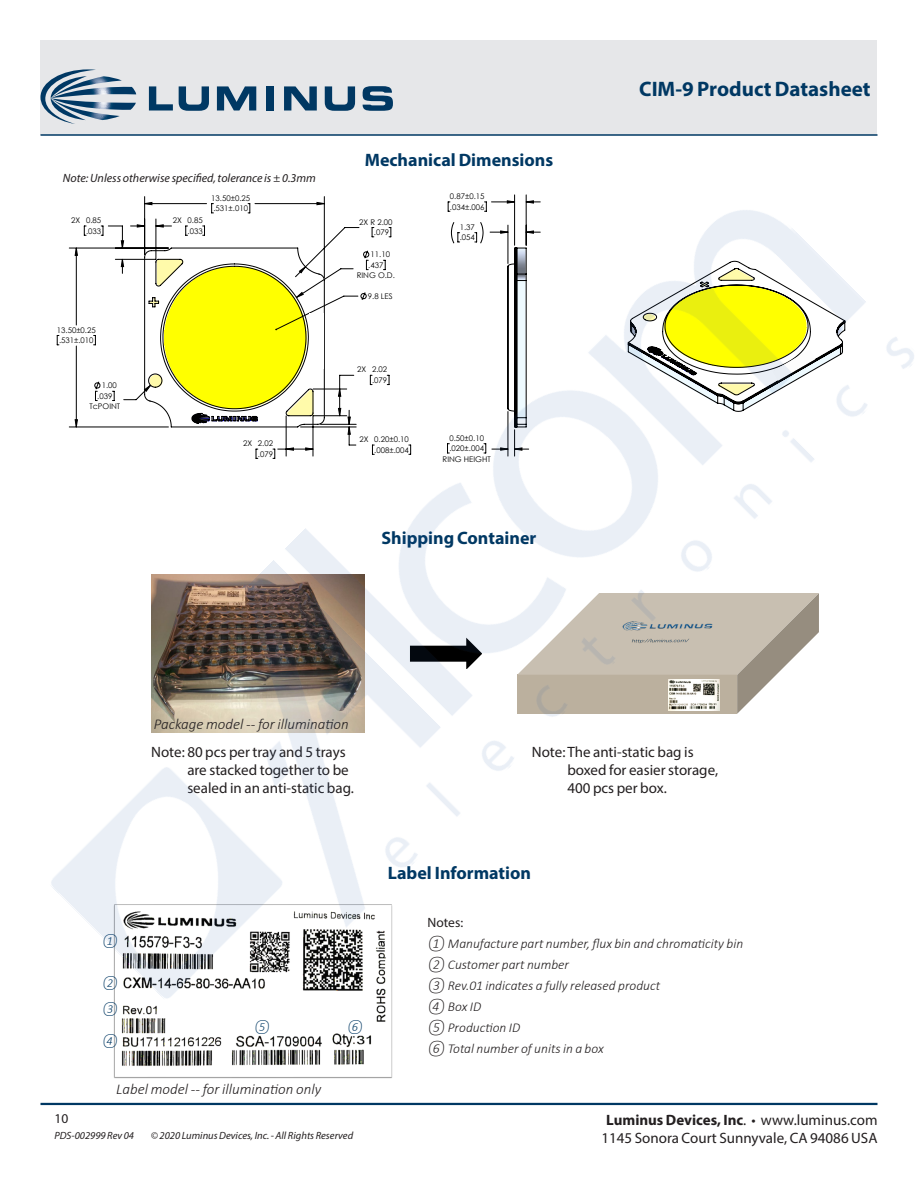
<style>
.page{position:relative;width:918px;height:1188px;background:#fff}
.page>*{position:absolute;margin:0;border:0;box-sizing:border-box;transform-origin:0 0}
.DS_Title1{font:700 21px "Myriad Pro";color:#003863}
.节{font:700 18px "Myriad Pro";color:#003863}
.t1{font:15px/18px "Myriad Pro";color:#231f20}
.t2{font:italic 300 15px "Calibri";color:#231f20}
.t3{font:700 15px "Myriad Pro";color:#231f20}
.t4{font:italic 300 13.5px "Calibri";color:#231f20}
.zzFooterRight2{font:13.5px "Myriad Pro";color:#231f20}
.t5{font:italic 12px "Myriad Pro";color:#231f20}
.t6{font:italic 300 12px "Calibri";color:#003863}
.zzFooterRight1{font:italic 10.5px "Myriad Pro";color:#231f20}
.t7{font:7.8px/10.5px "Century Gothic";color:#000}
.s1{font-weight:400}
</style>
<div class="page">
<div style="left:40px;top:40px;width:838px;height:95px;background:#e6e7e9"></div>
<hr style="left:40px;top:1103px;width:838px;height:2px;background:#003863">
<hr style="left:40px;top:134px;width:838px;height:2px;background:#003863">
<svg style="left:40px;top:69px;width:96px;height:55px"></svg>
<svg style="left:149px;top:86px;width:24px;height:25px"></svg>
<svg style="left:179px;top:86px;width:30px;height:25px"></svg>
<svg style="left:217px;top:86px;width:39px;height:25px"></svg>
<div style="left:266px;top:86px;width:8px;height:25px;background:#003863"></div>
<svg style="left:284px;top:86px;width:33px;height:25px"></svg>
<svg style="left:325px;top:86px;width:30px;height:25px"></svg>
<svg style="left:363px;top:86px;width:30px;height:25px"></svg>
<img style="left:113px;top:1053px;width:280px;height:26px">
<img style="left:40px;top:135px;width:874px;height:918px">
<p class="t5" style="left:63px;top:171px;width:254px">Note: Unless otherwise specified, tolerance is ± 0.3mm</p>
<p class="t7" style="left:71px;top:215px;width:32px;text-align:right">2X 0.85 .033</p>
<p class="t7" style="left:173px;top:215px;width:32px;text-align:right">2X 0.85 .033</p>
<p class="t7" style="left:211px;top:192px;width:40px">13.50±0.25 .531±.010</p>
<p class="t7" style="left:57px;top:324px;width:40px">13.50±0.25 .531±.010</p>
<p class="t7" style="left:102px;top:380px;width:17px">1.00</p>
<p class="t7" style="left:97px;top:391px;width:17px">.039</p>
<p class="t7" style="left:90px;top:401px;width:32px">TcPOINT</p>
<p class="节" style="left:365px;top:148px;width:190px">Mechanical Dimensions</p>
<p class="t7" style="left:374px;top:216px;width:20px;text-indent:-15px">2X R 2.00 .079</p>
<p class="t7" style="left:371px;top:249px;width:21px">11.10</p>
<p class="t7" style="left:368px;top:260px;width:17px">.437</p>
<p class="t7" style="left:357px;top:270px;width:40px">RING O.D.</p>
<p class="t7" style="left:368px;top:291px;width:26px">9.8 LES</p>
<p class="t7" style="left:357px;top:364px;width:32px;text-align:right">2X 2.02 .079</p>
<p class="t7" style="left:450px;top:191px;width:36px">0.87±0.15 .034±.006</p>
<p class="t7" style="left:460px;top:222px;width:17px">1.37 .054</p>
<p class="t7" style="left:243px;top:438px;width:32px;text-align:right">2X 2.02 .079</p>
<p class="t7" style="left:359px;top:434px;width:51px;text-align:right">2X 0.20±0.10 .008±.004</p>
<p class="t7" style="left:443px;top:433px;width:50px;text-align:center">0.50±0.10 .020±.004<br>RING HEIGHT</p>
<p class="节" style="left:382px;top:527px;width:156px">Shipping Container</p>
<p class="t2" style="left:154px;top:715px;width:196px">Package model -- for illumination</p>
<p class="DS_Title1" style="left:639px;top:75px;width:233px">CIM-9 Product Datasheet</p>
<p class="t1" style="left:187px;top:743px;width:168px;text-indent:-36px">Note: 80 pcs per tray and 5 trays are stacked together to be sealed in an anti-static bag.</p>
<p class="t1" style="left:567px;top:743px;width:152px;text-indent:-36px">Note: The anti-static bag is boxed for easier storage,<br>400 pcs per box.</p>
<p class="t6" style="left:102px;top:934px;width:17px">①</p>
<p class="t6" style="left:102px;top:975px;width:17px">②</p>
<p class="t6" style="left:102px;top:1002px;width:17px">③</p>
<p class="t6" style="left:102px;top:1033px;width:17px">④</p>
<p class="t6" style="left:254px;top:1020px;width:17px">⑤</p>
<p class="t6" style="left:347px;top:1019px;width:17px">⑥</p>
<p class="t2" style="left:116px;top:1080px;width:206px">Label model -- for illumination only</p>
<p class="zzFooterRight2" style="left:54px;top:1110px;width:15px">10</p>
<p class="zzFooterRight1" style="left:54px;top:1129px;width:81px">PDS-002999 Rev 04</p>
<p class="zzFooterRight1" style="left:151px;top:1129px;width:204px">© 2020 Luminus Devices, Inc. - All Rights Reserved</p>
<p class="节" style="left:388px;top:861px;width:145px">Label Information</p>
<p class="zzFooterRight2" style="left:428px;top:914px;width:37px">Notes:</p>
<p class="t4" style="left:428px;top:935px;width:317px">① Manufacture part number, flux bin and chromaticity bin</p>
<p class="t4" style="left:428px;top:956px;width:143px">② Customer part number</p>
<p class="t4" style="left:428px;top:977px;width:234px">③ Rev.01 indicates a fully released product</p>
<p class="t4" style="left:428px;top:998px;width:55px">④ Box ID</p>
<p class="t4" style="left:428px;top:1019px;width:94px">⑤ Production ID</p>
<p class="t4" style="left:428px;top:1040px;width:178px">⑥ Total number of units in a box</p>
<p class="t3" style="left:606px;top:1110px;width:273px">Luminus Devices, Inc<span class="s1">. • www.luminus.com</span></p>
<p class="t1" style="left:601px;top:1129px;width:278px">1145 Sonora Court Sunnyvale, CA 94086 USA</p>
</div>
